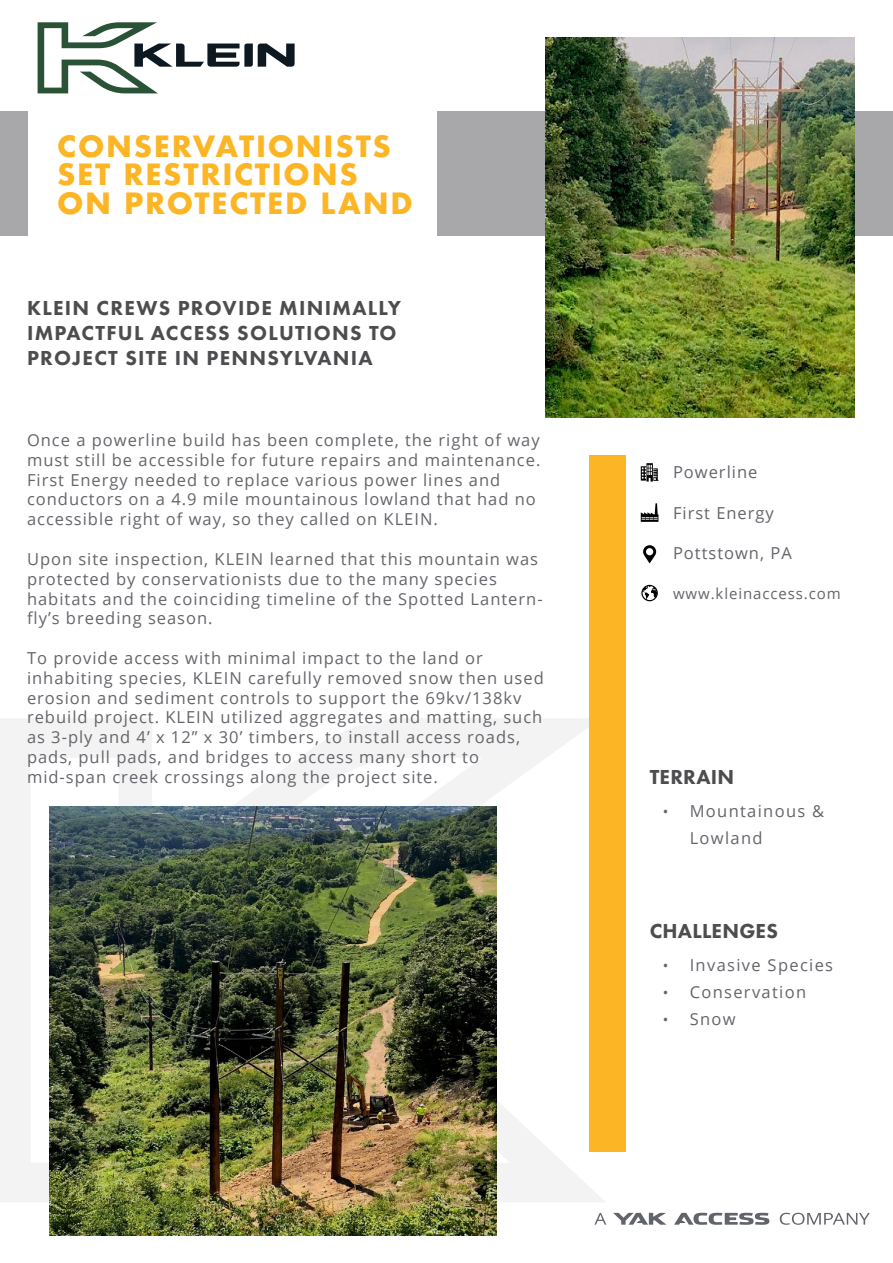
<style>
.page{position:relative;width:893px;height:1263px;background:#fff}
.page>*{position:absolute;margin:0;border:0;box-sizing:border-box;transform-origin:0 0}
.t1{font:700 28.5px/28.5px "Futura";letter-spacing:.06em;color:#fcb525}
.t2{font:800 21px/25.2px "Futura PT";letter-spacing:.06em;color:#4d4d4f}
.t3{font:800 21px "Futura PT";letter-spacing:.01em;color:#4d4d4f}
.t4{font:16.5px/19.8px "Open Sans";letter-spacing:.06em;color:#63656a}
.t5{font:16.5px/27px "Open Sans";letter-spacing:.08em;color:#63656a}
.t6{font:15px "Open Sans";letter-spacing:.06em;color:#63656a}
.s1{font-size:15px}
</style>
<div class="page">
<svg style="left:0;top:719px;width:605px;height:483px"></svg>
<div style="left:589px;top:456px;width:36px;height:696px;background:#fcb525"></div>
<svg style="left:643px;top:545px;width:13px;height:18px"></svg>
<svg style="left:641px;top:585px;width:17px;height:16px"></svg>
<svg style="left:641px;top:463px;width:17px;height:18px"></svg>
<svg style="left:641px;top:503px;width:17px;height:19px"></svg>
<div style="left:0;top:111px;width:27px;height:125px;background:#a8a8aa"></div>
<div style="left:437px;top:111px;width:456px;height:125px;background:#a8a8aa"></div>
<svg style="left:594px;top:1213px;width:12px;height:11px"></svg>
<svg style="left:613px;top:1213px;width:53px;height:12px"></svg>
<svg style="left:674px;top:1213px;width:95px;height:12px"></svg>
<svg style="left:780px;top:1213px;width:90px;height:12px"></svg>
<svg style="left:38px;top:22px;width:257px;height:71px"></svg>
<img style="left:546px;top:37px;width:309px;height:381px">
<img style="left:49px;top:807px;width:447px;height:429px">
<h1 class="t1" style="left:57px;top:132px;width:357px">CONSERVATIONISTS<br>SET RESTRICTIONS<br>ON PROTECTED LAND</h1>
<p class="t2" style="left:27px;top:295px;width:376px">KLEIN CREWS PROVIDE MINIMALLY<br>IMPACTFUL ACCESS SOLUTIONS TO<br>PROJECT SITE IN PENNSYLVANIA</p>
<p class="t4" style="left:27px;top:430px;width:515px">Once a powerline build has been complete, the right of way must still be accessible for future repairs and maintenance.<br>First Energy needed to replace various power lines and conductors on a 4.9 mile mountainous lowland that had no accessible right of way, so they called on KLEIN.</p>
<p class="t4" style="left:27px;top:549px;width:517px">Upon site inspection, KLEIN learned that this mountain was protected by conservationists due to the many species habitats and the coinciding timeline of the Spotted Lantern&shy;fly’s breeding season.</p>
<p class="t4" style="left:27px;top:648px;width:518px">To provide access with minimal impact to the land or inhabiting species, KLEIN carefully removed snow then used erosion and sediment controls to support the 69kv/138kv rebuild project. KLEIN utilized aggregates and matting, such as 3-ply and 4’ x 12” x 30’ timbers, to install access roads, pads, pull pads, and bridges to access many short to mid-span creek crossings along the project site.</p>
<p class="t4" style="left:673px;top:462px;width:86px">Powerline</p>
<p class="t4" style="left:673px;top:502px;width:102px">First Energy</p>
<p class="t4" style="left:673px;top:543px;width:120px">Pottstown, PA</p>
<p class="t6" style="left:673px;top:583px;width:169px">www.kleinaccess.com</p>
<p class="t3" style="left:650px;top:764px;width:86px">TERRAIN</p>
<p class="t5" style="left:690px;top:797px;width:136px;text-indent:-27px"><span class="s1">•</span> Mountainous &amp;<br>Lowland</p>
<p class="t3" style="left:650px;top:918px;width:130px">CHALLENGES</p>
<p class="t5" style="left:663px;top:951px;width:172px"><span class="s1">•</span> Invasive Species</p>
<p class="t5" style="left:663px;top:978px;width:145px"><span class="s1">•</span> Conservation</p>
<p class="t4" style="left:663px;top:1009px;width:74px"><span class="s1">•</span> Snow</p>
</div>
